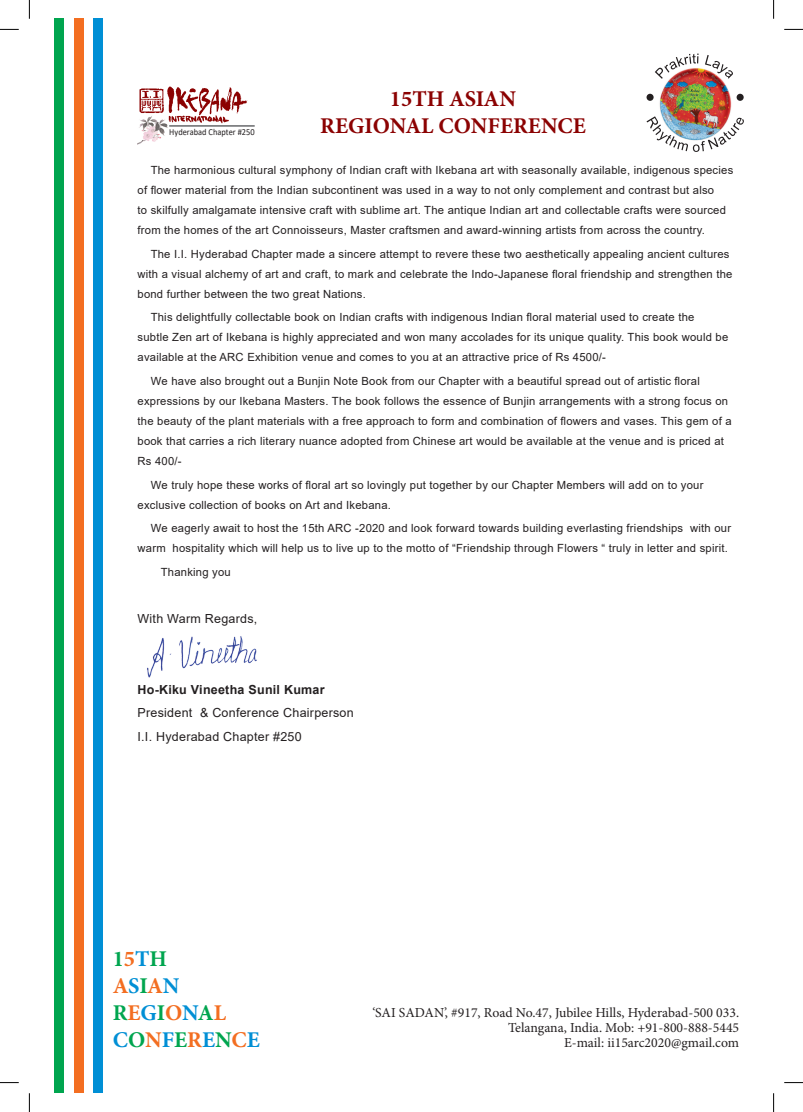
<style>
.page{position:relative;width:803px;height:1112px;background:#fff}
.page>*{position:absolute;margin:0;border:0;box-sizing:border-box;transform-origin:0 0}
.t1{font:700 22.5px/27px "Minion Pro";color:#8b0202;text-align:center}
.t2{font:700 22.5px/27px "Minion Pro";color:#00a54f}
.t3{font:13.75px/15px "Minion Pro";color:#231f20;text-align:right}
.t4{font:12.5px "Arial";letter-spacing:.02em;color:#231f20}
.t5{font:700 12.5px "Arial";letter-spacing:.02em;color:#231f20}
.t6{font:11.25px/20px "Arial";letter-spacing:.02em;color:#231f20}
.t7{font:9.12px "Calibri";color:#231f20;scale:.92 1}
.s1{color:#f36e21}
.s2{color:#008fd5}
</style>
<div class="page">
<img style="left:169px;top:86px;width:79px;height:37px">
<img style="left:139px;top:87px;width:31px;height:27px">
<hr style="left:169px;top:125px;width:86px;height:2px;background:#6c6d70">
<img style="left:138px;top:114px;width:32px;height:30px">
<div style="left:54px;top:19px;width:10px;height:1073px;background:#00a54f"></div>
<div style="left:74px;top:19px;width:9px;height:1073px;background:#f36e21"></div>
<div style="left:93px;top:19px;width:10px;height:1073px;background:#008fd5"></div>
<img style="left:147px;top:636px;width:110px;height:42px">
<img style="left:659px;top:67px;width:73px;height:74px;border-radius:37px">
<svg style="left:655px;top:53px;width:43px;height:26px"></svg>
<svg style="left:705px;top:55px;width:28px;height:24px"></svg>
<img style="left:646px;top:116px;width:98px;height:36px">
<div style="left:646px;top:94px;width:8px;height:7px;background:#231f20;border-radius:50%"></div>
<div style="left:736px;top:94px;width:8px;height:7px;background:#231f20;border-radius:50%"></div>
<svg style="left:0;top:29px;width:19px;height:1px"></svg>
<svg style="left:784px;top:29px;width:19px;height:1px"></svg>
<svg style="left:0;top:1082px;width:19px;height:1px"></svg>
<svg style="left:784px;top:1082px;width:19px;height:1px"></svg>
<svg style="left:29px;top:0;width:1px;height:19px"></svg>
<svg style="left:29px;top:1093px;width:1px;height:18px"></svg>
<svg style="left:773px;top:0;width:1px;height:19px"></svg>
<svg style="left:773px;top:1093px;width:1px;height:18px"></svg>
<p class="t7" style="left:169px;top:125px;width:94px">Hyderabad Chapter #250</p>
<p class="t1" style="left:320px;top:86px;width:267px">15TH ASIAN<br>REGIONAL CONFERENCE</p>
<p class="t6" style="left:138px;top:160px;width:597px;text-indent:13px">The harmonious cultural symphony of Indian craft with Ikebana art with seasonally available, indigenous species of flower material from the Indian subcontinent was used in a way to not only complement and contrast but also<br>to skilfully amalgamate intensive craft with sublime art. The antique Indian art and collectable crafts were sourced from the homes of the art Connoisseurs, Master craftsmen and award-winning artists from across the country.</p>
<p class="t6" style="left:138px;top:244px;width:596px;text-indent:13px">The I.I. Hyderabad Chapter made a sincere attempt to revere these two aesthetically appealing ancient cultures with a visual alchemy of art and craft, to mark and celebrate the Indo-Japanese floral friendship and strengthen the bond further between the two great Nations.</p>
<p class="t6" style="left:138px;top:307px;width:592px;text-indent:13px">This delightfully collectable book on Indian crafts with indigenous Indian floral material used to create the subtle Zen art of Ikebana is highly appreciated and won many accolades for its unique quality. This book would be available at the ARC Exhibition venue and comes to you at an attractive price of Rs 4500/-</p>
<p class="t6" style="left:138px;top:371px;width:596px;text-indent:13px">We have also brought out a Bunjin Note Book from our Chapter with a beautiful spread out of artistic floral expressions by our Ikebana Masters. The book follows the essence of Bunjin arrangements with a strong focus on the beauty of the plant materials with a free approach to form and combination of flowers and vases. This gem of a book that carries a rich literary nuance adopted from Chinese art would be available at the venue and is priced at Rs 400/-</p>
<p class="t6" style="left:138px;top:474px;width:567px;text-indent:13px">We truly hope these works of floral art so lovingly put together by our Chapter Members will add on to your exclusive collection of books on Art and Ikebana.</p>
<p class="t6" style="left:138px;top:518px;width:595px;text-align:right">We eagerly await to host the 15th ARC -2020 and look forward towards building everlasting friendships with our warm hospitality which will help us to live up to the motto of “Friendship through Flowers “ truly in letter and spirit.</p>
<p class="t6" style="left:161px;top:561px;width:72px">Thanking you</p>
<p class="t4" style="left:138px;top:609px;width:121px">With Warm Regards,</p>
<p class="t5" style="left:138px;top:680px;width:189px">Ho-Kiku Vineetha Sunil Kumar</p>
<p class="t4" style="left:138px;top:704px;width:218px">President &amp; Conference Chairperson</p>
<p class="t4" style="left:138px;top:727px;width:166px">I.I. Hyderabad Chapter #250</p>
<p class="t2" style="left:113px;top:946px;width:149px">1<span class="s1">5</span><span class="s2">T</span>H<br><span class="s1">A</span><span class="s2">S</span>I<span class="s1">A</span><span class="s2">N<br></span>R<span class="s1">E</span><span class="s2">G</span>I<span class="s1">O</span><span class="s2">N</span>A<span class="s1">L<br></span><span class="s2">C</span>O<span class="s1">N</span><span class="s2">F</span>E<span class="s1">R</span><span class="s2">E</span>N<span class="s1">C</span><span class="s2">E</span></p>
<p class="t3" style="left:372px;top:1004px;width:368px">‘SAI SADAN’, #917, Road No.47, Jubilee Hills, Hyderabad-500 033.<br>Telangana, India. Mob: +91-800-888-5445</p>
<p class="t3" style="left:564px;top:1034px;width:177px">E-mail: ii15arc2020@gmail.com</p>
</div>
